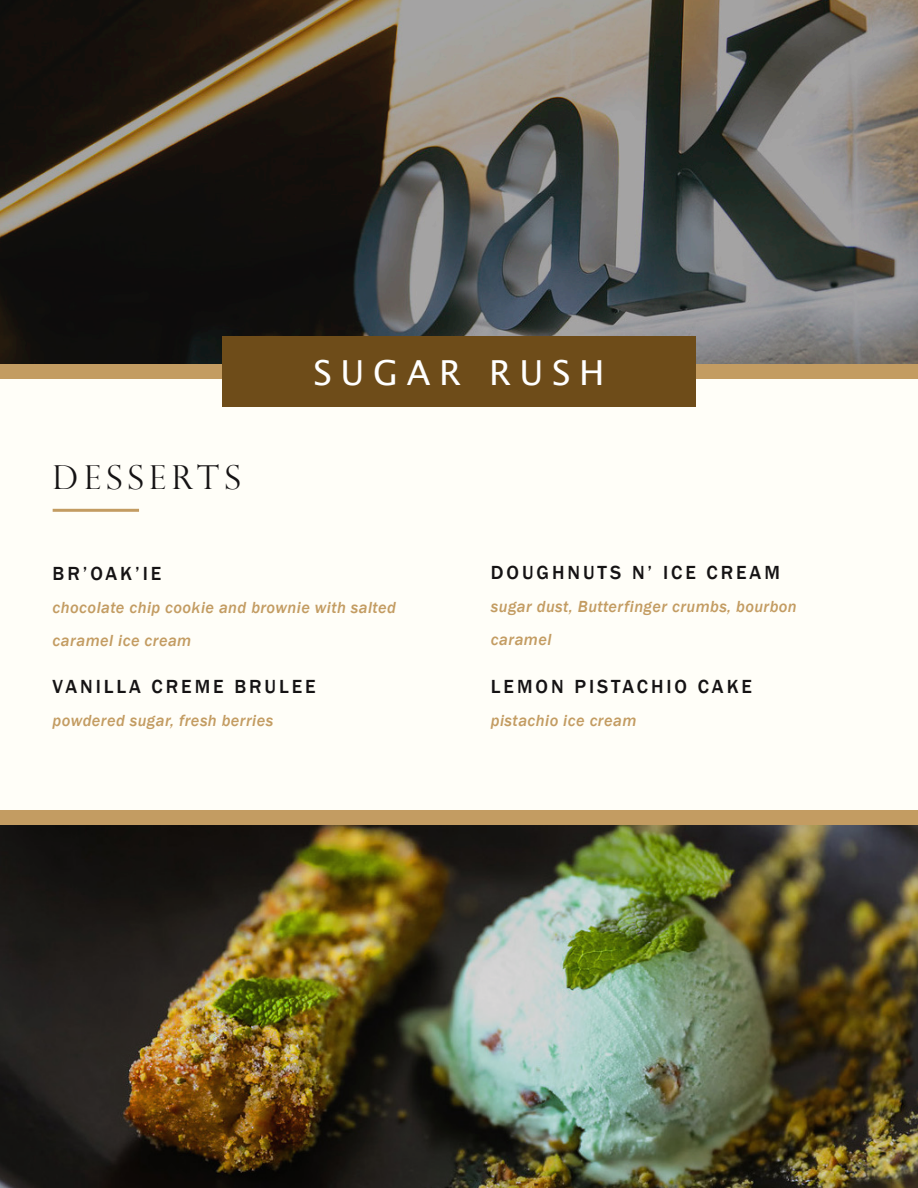
<style>
.page{position:relative;width:918px;height:1188px;background:#fffef8}
.page>*{position:absolute;margin:0;border:0;box-sizing:border-box;transform-origin:0 0}
.t1{font:34.5px "Lucida Sans Unicode";letter-spacing:.25em;color:#fff}
.t2{font:300 33px "Perpetua Titling";letter-spacing:.175em;color:#151314}
.t3{font:500 19.5px "Franklin Gothic";letter-spacing:.15em;color:#151314}
.t4{font:italic 500 16.5px/33px "Franklin Gothic";letter-spacing:.025em;color:#c39c62}
</style>
<div class="page">
<svg style="left:0;top:0;width:918px;height:364px"></svg>
<div style="left:0;top:364px;width:918px;height:14px;background:#c39c62"></div>
<div style="left:222px;top:336px;width:474px;height:70px;background:#6e4c19"></div>
<div style="left:0;top:810px;width:918px;height:15px;background:#c39c62"></div>
<hr style="left:53px;top:509px;width:86px;height:3px;background:#c39c62">
<img style="left:0;top:825px;width:918px;height:363px">
<p class="t2" style="left:53px;top:457px;width:189px">DESSERTS</p>
<p class="t1" style="left:313px;top:345px;width:293px">SUGAR RUSH</p>
<p class="t3" style="left:53px;top:561px;width:110px">BR’OAK’IE</p>
<p class="t4" style="left:53px;top:591px;width:345px">chocolate chip cookie and brownie with salted caramel ice cream</p>
<p class="t3" style="left:53px;top:674px;width:264px">VANILLA CREME BRULEE</p>
<p class="t4" style="left:53px;top:704px;width:222px">powdered sugar, fresh berries</p>
<p class="t3" style="left:491px;top:560px;width:291px">DOUGHNUTS N’ ICE CREAM</p>
<p class="t4" style="left:491px;top:590px;width:307px">sugar dust, Butterfinger crumbs, bourbon</p>
<p class="t4" style="left:491px;top:623px;width:62px">caramel</p>
<p class="t3" style="left:491px;top:675px;width:263px">LEMON PISTACHIO CAKE</p>
<p class="t4" style="left:491px;top:705px;width:147px">pistachio ice cream</p>
</div>
